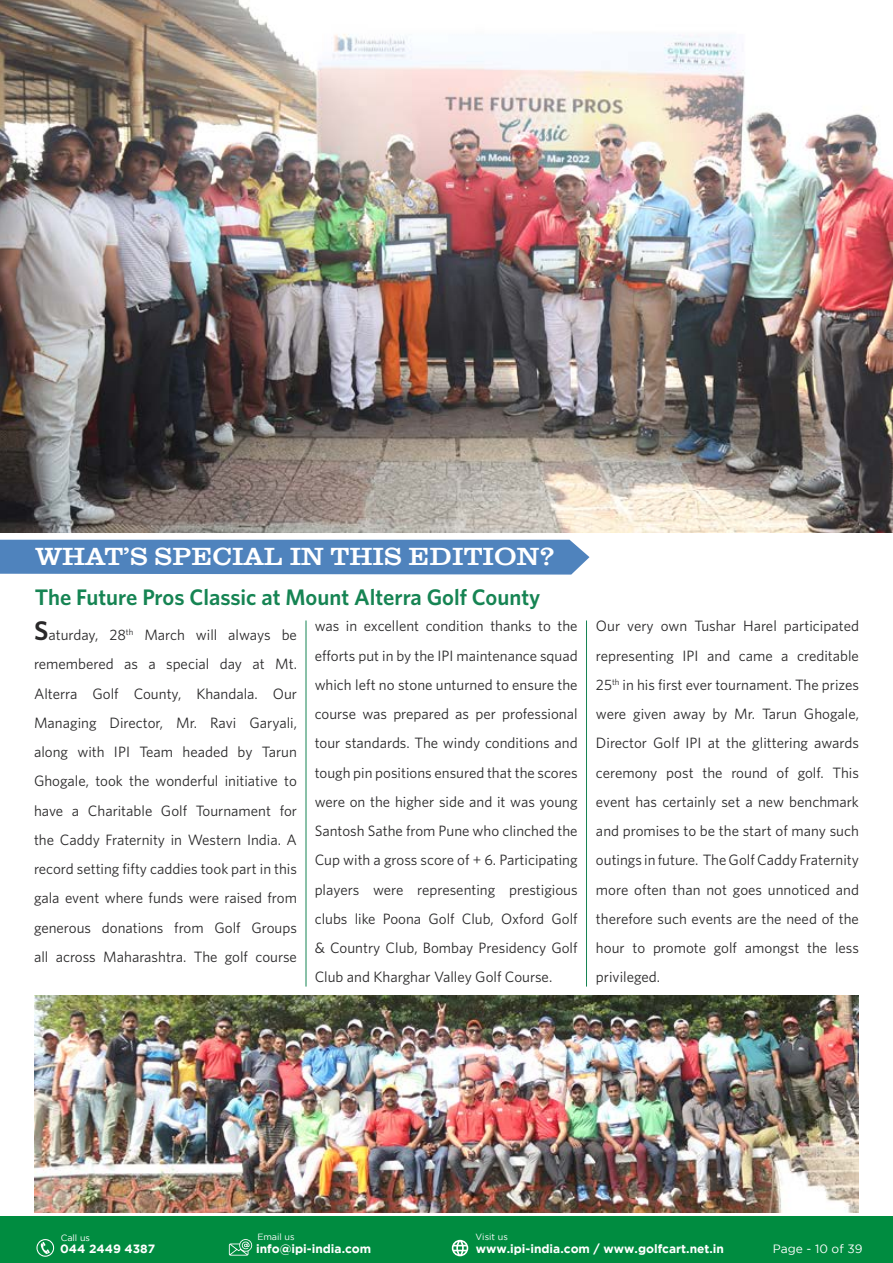
<style>
.page{position:relative;width:893px;height:1263px;background:#fff}
.page>*{position:absolute;margin:0;border:0;box-sizing:border-box;transform-origin:0 0}
.t1{font:25.5px "URW Clarendon T Regu Extr Wide";color:#fff}
.t2{font:600 22.5px "Whitney";color:#168453}
.t3{font:15px/29.2px "Whitney";color:#292829;text-align:justify}
.t4{font:700 12px "Gotham";color:#fff}
.t5{font:12px "Gotham";color:#fff}
.t6{font:9px "Gotham";color:#fff}
.s1{font-weight:600;font-size:27px}
</style>
<div class="page">
<div style="left:0;top:1216px;width:893px;height:47px;background:#008c40"></div>
<svg style="left:36px;top:1239px;width:18px;height:18px"></svg>
<svg style="left:229px;top:1239px;width:23px;height:16px"></svg>
<svg style="left:452px;top:1240px;width:16px;height:16px"></svg>
<img style="left:0;top:0;width:893px;height:533px">
<div style="left:0;top:540px;width:589px;height:35px;background:#4f83bd"></div>
<hr style="left:306px;top:620px;width:1px;height:366px;background:#168453">
<hr style="left:586px;top:620px;width:1px;height:366px;background:#168453">
<img style="left:34px;top:995px;width:825px;height:217px">
<h1 class="t1" style="left:35px;top:541px;width:393px">WHAT’S SPE CIAL IN THIS EDI</h1>
<h1 class="t1" style="left:464px;top:541px;width:92px">TION?</h1>
<h2 class="t2" style="left:35px;top:584px;width:507px">The Future Pros Classic at Mount Alterra Golf County</h2>
<p class="t3" style="left:34px;top:620px;width:264px"><span class="s1">S</span>aturday, 28<sup>th</sup> March will always be remembered as a special day at Mt.<br>Alterra Golf County, Khandala. Our Managing Director, Mr. Ravi Garyali, along with IPI Team headed by Tarun Ghogale, took the wonderful initiative to have a Charitable Golf Tournament for the Caddy Fraternity in Western India. A record setting fifty caddies took part in this gala event where funds were raised from generous donations from Golf Groups all across Maharashtra. The golf course</p>
<p class="t3" style="left:315px;top:611px;width:264px">was in excellent condition thanks to the efforts put in by the IPI maintenance squad which left no stone unturned to ensure the course was prepared as per professional tour standards. The windy conditions and tough pin positions ensured that the scores were on the higher side and it was young Santosh Sathe from Pune who clinched the Cup with a gross score of + 6. Participating players were representing prestigious clubs like Poona Golf Club, Oxford Golf &amp; Country Club, Bombay Presidency Golf Club and Kharghar Valley Golf Course.</p>
<p class="t3" style="left:596px;top:611px;width:265px">Our very own Tushar Harel participated representing IPI and came a creditable 25<sup>th</sup> in his first ever tournament. The prizes were given away by Mr. Tarun Ghogale, Director Golf IPI at the glittering awards ceremony post the round of golf. This event has certainly set a new benchmark and promises to be the start of many such outings in future. The Golf Caddy Fraternity more often than not goes unnoticed and therefore such events are the need of the hour to promote golf amongst the less privileged.</p>
<p class="t6" style="left:61px;top:1233px;width:31px">Call us</p>
<p class="t6" style="left:257px;top:1231px;width:39px">Email us</p>
<p class="t6" style="left:476px;top:1231px;width:34px">Visit us</p>
<p class="t4" style="left:60px;top:1242px;width:97px">044 2449 4387</p>
<p class="t4" style="left:256px;top:1242px;width:117px">info@ipi-india.com</p>
<p class="t4" style="left:476px;top:1242px;width:250px">www.ipi-india.com / www.golfcart.net.in</p>
<p class="t5" style="left:773px;top:1242px;width:91px">Page - 10 of 39</p>
</div>
